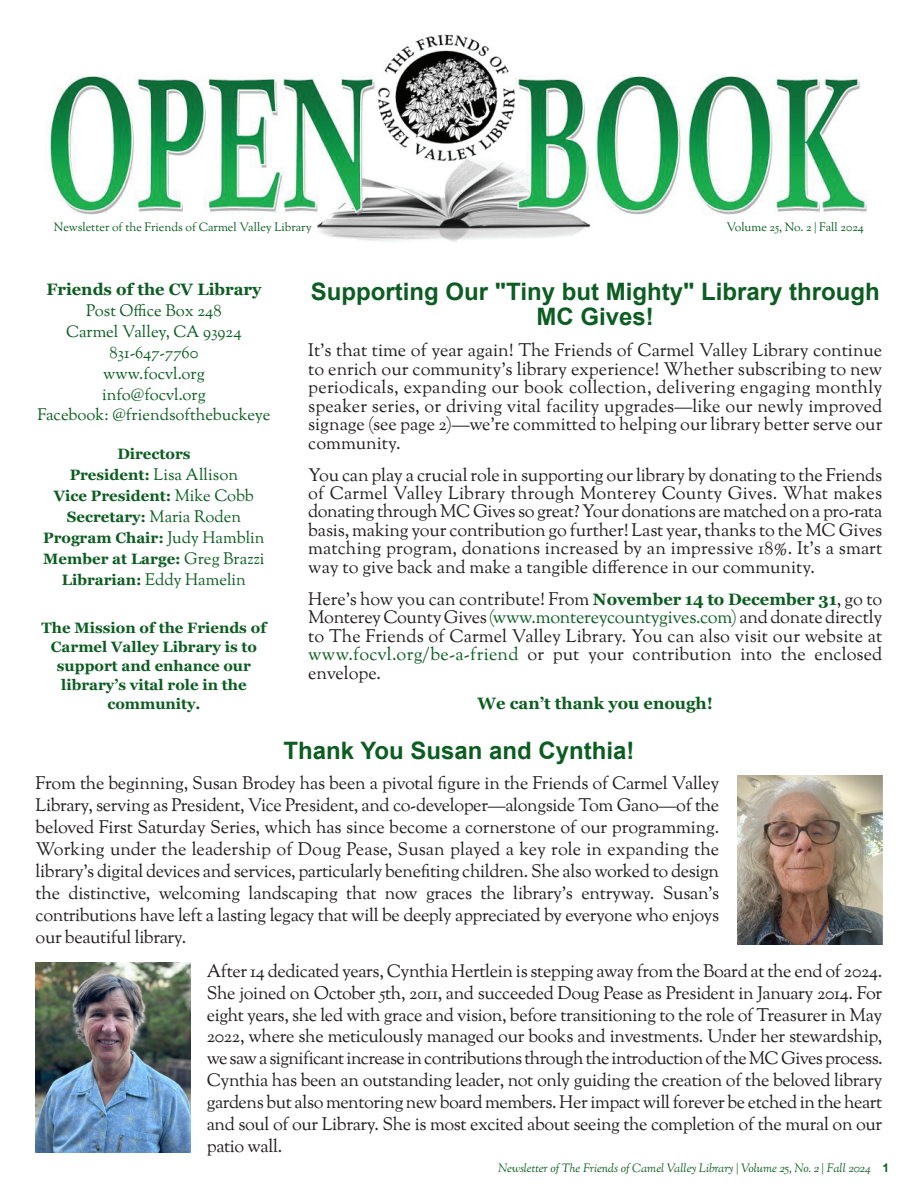
<style>
.page{position:relative;width:918px;height:1188px;background:#fff}
.page>*{position:absolute;margin:0;border:0;box-sizing:border-box;transform-origin:0 0}
.t1{font:700 24px "Arial";color:#0c5d21}
.t2{font:18px "Sorts Mill Goudy";letter-spacing:-.02em;color:#231f20}
.t3{font:18px "Sorts Mill Goudy";color:#231f20}
.t4{font:18px "Sorts Mill Goudy";letter-spacing:.005em;color:#231f20}
.t5{font:18px "Sorts Mill Goudy";letter-spacing:.01em;color:#231f20}
.t6{font:18px "Sorts Mill Goudy";letter-spacing:.015em;color:#0c5d21}
.t7{font:16.5px "Sorts Mill Goudy";color:#0c5d21}
.t8{font:700 16.5px "Georgia";color:#0c5d21}
.t9{font:700 15px "Georgia";color:#0c5d21}
.t10{font:italic 12px "Sorts Mill Goudy";letter-spacing:-.005em;color:#0c5d21}
.t11{font:12px "Sorts Mill Goudy";color:#0c5d21}
.t12{font:700 12px "Arial";color:#0c5d21}
.s1{font-family:"Georgia";font-weight:700;font-size:15px}
.s2{font-family:"Sorts Mill Goudy";font-weight:400;font-size:16.5px}
.s3{font-family:"Georgia";font-weight:700;font-size:16.5px;color:#0c5d21}
.s4{color:#0c5d21}
</style>
<div class="page">
<img style="left:50px;top:34px;width:817px;height:208px">
<img style="left:737px;top:775px;width:145px;height:169px">
<img style="left:36px;top:962px;width:154px;height:190px">
<p class="t11" style="left:54px;top:220px;width:259px">Newsletter of the Friends of Carmel Valley Library</p>
<p class="t11" style="left:726px;top:220px;width:139px">Volume 25, No. 2 | Fall 2024</p>
<p class="t8" style="left:46px;top:283px;width:217px">Friends of the CV Library</p>
<p class="t7" style="left:86px;top:300px;width:137px">Post Office Box 248</p>
<p class="t7" style="left:66px;top:321px;width:177px">Carmel Valley, CA 93924</p>
<p class="t7" style="left:109px;top:342px;width:91px">831-647-7760</p>
<p class="t7" style="left:103px;top:363px;width:103px">www.focvl.org</p>
<p class="t7" style="left:102px;top:384px;width:105px">info@focvl.org</p>
<p class="t7" style="left:37px;top:405px;width:235px">Facebook: @friendsofthebuckeye</p>
<p class="t9" style="left:117px;top:448px;width:75px">Directors</p>
<p class="t7" style="left:70px;top:464px;width:170px"><span class="s1">President:</span> Lisa Allison</p>
<p class="t9" style="left:54px;top:490px;width:202px">Vice President: <span class="s2">Mike Cobb</span></p>
<p class="t9" style="left:67px;top:511px;width:176px">Secretary: <span class="s2">Maria Roden</span></p>
<p class="t9" style="left:43px;top:532px;width:223px">Program Chair: <span class="s2">Judy Hamblin</span></p>
<p class="t9" style="left:43px;top:553px;width:223px">Member at Large: <span class="s2">Greg Brazzi</span></p>
<p class="t7" style="left:62px;top:569px;width:186px"><span class="s1">Librarian:</span> Eddy Hamelin</p>
<p class="t9" style="left:42px;top:622px;width:226px">The Mission of the Friends of</p>
<p class="t9" style="left:51px;top:641px;width:208px">Carmel Valley Library is to</p>
<p class="t9" style="left:57px;top:660px;width:195px">support and enhance our</p>
<p class="t9" style="left:61px;top:679px;width:187px">library’s vital role in the</p>
<p class="t9" style="left:107px;top:698px;width:95px">community.</p>
<p class="t1" style="left:311px;top:282px;width:570px">Supporting Our "Tiny but Mighty" Library through</p>
<p class="t1" style="left:537px;top:307px;width:119px">MC Gives!</p>
<p class="t3" style="left:308px;top:339px;width:576px">It’s that time of year again! The Friends of Carmel Valley Library continue</p>
<p class="t3" style="left:308px;top:357px;width:576px">to enrich our community’s library experience! Whether subscribing to new</p>
<p class="t5" style="left:308px;top:376px;width:576px">periodicals, expanding our book collection, delivering engaging monthly</p>
<p class="t4" style="left:308px;top:394px;width:576px">speaker series, or driving vital facility upgrades—like our newly improved</p>
<p class="t3" style="left:308px;top:413px;width:576px">signage (see page 2)—we’re committed to helping our library better serve our</p>
<p class="t3" style="left:308px;top:431px;width:94px">community.</p>
<p class="t2" style="left:308px;top:463px;width:576px">You can play a crucial role in supporting our library by donating to the Friends</p>
<p class="t5" style="left:308px;top:482px;width:576px">of Carmel Valley Library through Monterey County Gives. What makes</p>
<p class="t2" style="left:308px;top:500px;width:576px">donating through MC Gives so great? Your donations are matched on a pro-rata</p>
<p class="t2" style="left:308px;top:519px;width:576px">basis, making your contribution go further! Last year, thanks to the MC Gives</p>
<p class="t4" style="left:308px;top:537px;width:576px">matching program, donations increased by an impressive 18%. It's a smart</p>
<p class="t3" style="left:308px;top:555px;width:508px">way to give back and make a tangible difference in our community.</p>
<p class="t3" style="left:308px;top:587px;width:576px">Here’s how you can contribute! From <span class="s3">November 14 to December 31</span>, go to</p>
<p class="t2" style="left:308px;top:606px;width:576px">Monterey County Gives<span class="s4">(www.montereycountygives.com)</span>and donate directly</p>
<p class="t4" style="left:308px;top:624px;width:576px">to The Friends of Carmel Valley Library. You can also visit our website at</p>
<p class="t6" style="left:308px;top:643px;width:212px">www.focvl.org/be-a-friend</p>
<p class="t4" style="left:527px;top:643px;width:356px">or put your contribution into the enclosed</p>
<p class="t2" style="left:308px;top:661px;width:74px">envelope.</p>
<p class="t8" style="left:478px;top:697px;width:237px">We can’t thank you enough!</p>
<p class="t1" style="left:283px;top:742px;width:353px">Thank You Susan and Cynthia!</p>
<p class="t2" style="left:36px;top:772px;width:685px">From the beginning, Susan Brodey has been a pivotal figure in the Friends of Carmel Valley</p>
<p class="t2" style="left:36px;top:794px;width:685px">Library, serving as President, Vice President, and co-developer—alongside Tom Gano—of the</p>
<p class="t2" style="left:36px;top:816px;width:685px">beloved First Saturday Series, which has since become a cornerstone of our programming.</p>
<p class="t3" style="left:36px;top:837px;width:685px">Working under the leadership of Doug Pease, Susan played a key role in expanding the</p>
<p class="t2" style="left:36px;top:859px;width:685px">library's digital devices and services, particularly benefiting children. She also worked to design</p>
<p class="t2" style="left:36px;top:881px;width:685px">the distinctive, welcoming landscaping that now graces the library’s entryway. Susan’s</p>
<p class="t2" style="left:36px;top:903px;width:685px">contributions have left a lasting legacy that will be deeply appreciated by everyone who enjoys</p>
<p class="t2" style="left:36px;top:925px;width:152px">our beautiful library.</p>
<p class="t2" style="left:207px;top:959px;width:677px">After 14 dedicated years, Cynthia Hertlein is stepping away from the Board at the end of 2024.</p>
<p class="t2" style="left:207px;top:981px;width:677px">She joined on October 5th, 2011, and succeeded Doug Pease as President in January 2014. For</p>
<p class="t2" style="left:207px;top:1003px;width:677px">eight years, she led with grace and vision, before transitioning to the role of Treasurer in May</p>
<p class="t2" style="left:207px;top:1025px;width:677px">2022, where she meticulously managed our books and investments. Under her stewardship,</p>
<p class="t2" style="left:207px;top:1047px;width:678px">we saw a significant increase in contributions through the introduction of the MC Gives process.</p>
<p class="t2" style="left:207px;top:1069px;width:677px">Cynthia has been an outstanding leader, not only guiding the creation of the beloved library</p>
<p class="t2" style="left:207px;top:1091px;width:677px">gardens but also mentoring new board members. Her impact will forever be etched in the heart</p>
<p class="t2" style="left:207px;top:1113px;width:677px">and soul of our Library. She is most excited about seeing the completion of the mural on our</p>
<p class="t2" style="left:207px;top:1135px;width:77px">patio wall.</p>
<p class="t10" style="left:498px;top:1160px;width:374px">Newsletter of The Friends of Camel Valley Library | Volume 25, No. 2 | Fall 2024</p>
<p class="t12" style="left:882px;top:1163px;width:8px">1</p>
</div>
